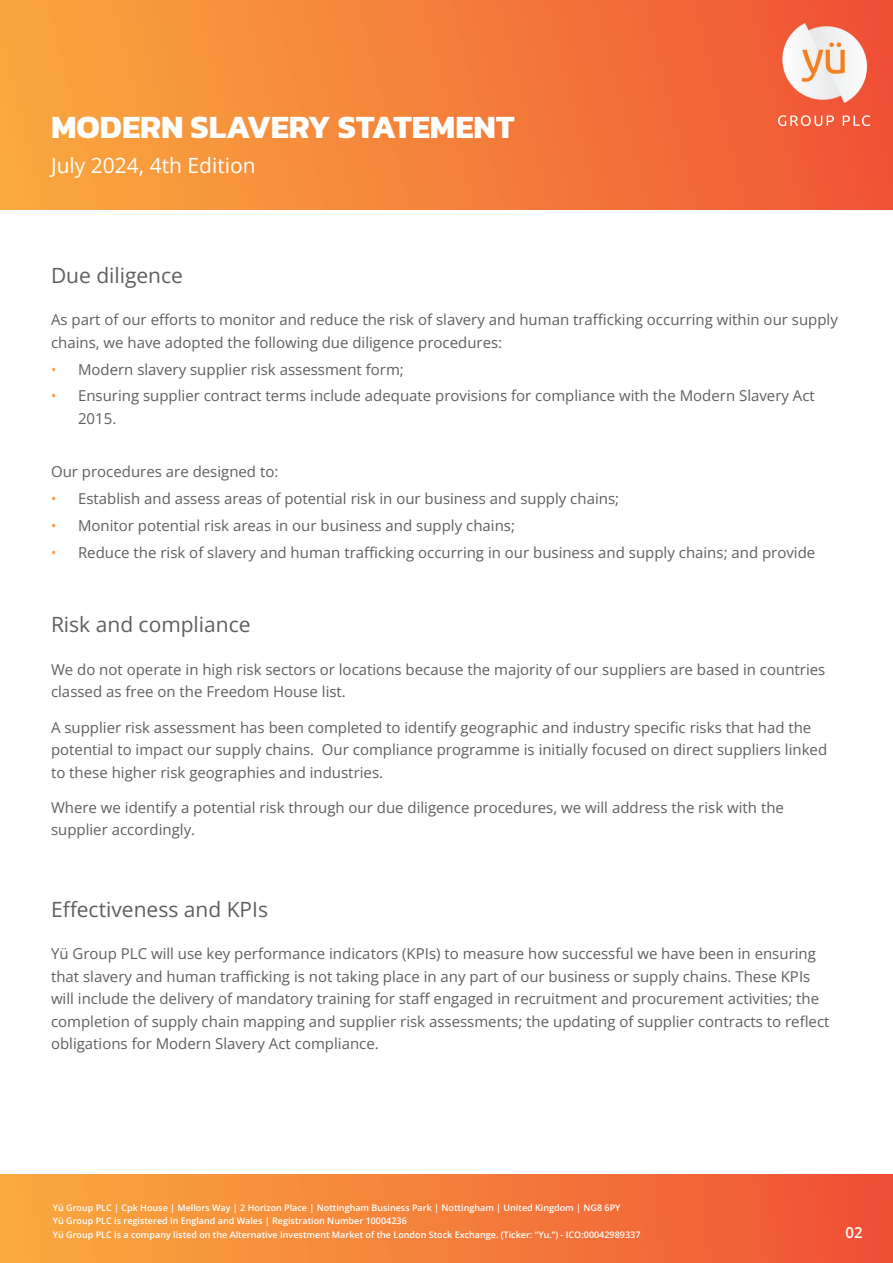
<style>
.page{position:relative;width:893px;height:1263px;background:#fff}
.page>*{position:absolute;margin:0;border:0;box-sizing:border-box;transform-origin:0 0}
.t1{font:700 33px "Kanit";color:#fff}
.t2{font:21px "Open Sans";color:#5f5f62}
.t3{font:21px "Open Sans";color:#fff}
.t4{font:15px/22.5px "Open Sans";color:#5f5f62}
.t5{font:600 15px "Open Sans";color:#fff}
.t6{font:600 9px/13.5px "Open Sans";color:#fff}
.s1{color:#f79b4f}
</style>
<div class="page">
<div style="left:0;top:1174px;width:893px;height:89px;background:linear-gradient(to right,#faab3f,#ef5036)"></div>
<div style="left:0;top:0;width:893px;height:210px;background:linear-gradient(to right,#f9a93f,#ef5336)"></div>
<img style="left:779px;top:23px;width:91px;height:102px">
<h1 class="t1" style="left:51px;top:102px;width:465px">MODERN SLAVERY STATEMENT</h1>
<h2 class="t3" style="left:51px;top:151px;width:206px">July 2024, 4th Edition</h2>
<h2 class="t2" style="left:51px;top:261px;width:134px">Due diligence</h2>
<p class="t4" style="left:51px;top:308px;width:788px">As part of our efforts to monitor and reduce the risk of slavery and human trafficking occurring within our supply chains, we have adopted the following due diligence procedures:</p>
<p class="t4" style="left:51px;top:358px;width:354px"><span class="s1">•</span> Modern slavery supplier risk assessment form;</p>
<p class="t4" style="left:78px;top:384px;width:738px;text-indent:-27px"><span class="s1">•</span> Ensuring supplier contract terms include adequate provisions for compliance with the Modern Slavery Act<br>2015.</p>
<p class="t4" style="left:51px;top:460px;width:229px">Our procedures are designed to:</p>
<p class="t4" style="left:51px;top:487px;width:570px"><span class="s1">•</span> Establish and assess areas of potential risk in our business and supply chains;</p>
<p class="t4" style="left:51px;top:514px;width:465px"><span class="s1">•</span> Monitor potential risk areas in our business and supply chains;</p>
<p class="t4" style="left:51px;top:541px;width:766px"><span class="s1">•</span> Reduce the risk of slavery and human trafficking occurring in our business and supply chains; and provide</p>
<h2 class="t2" style="left:51px;top:610px;width:201px">Risk and compliance</h2>
<p class="t4" style="left:51px;top:658px;width:776px">We do not operate in high risk sectors or locations because the majority of our suppliers are based in countries classed as free on the Freedom House list.</p>
<p class="t4" style="left:51px;top:715px;width:778px">A supplier risk assessment has been completed to identify geographic and industry specific risks that had the potential to impact our supply chains. Our compliance programme is initially focused on direct suppliers linked to these higher risk geographies and industries.</p>
<p class="t4" style="left:51px;top:796px;width:734px">Where we identify a potential risk through our due diligence procedures, we will address the risk with the supplier accordingly.</p>
<h2 class="t2" style="left:51px;top:895px;width:219px">Effectiveness and KPIs</h2>
<p class="t4" style="left:51px;top:942px;width:780px">Yü Group PLC will use key performance indicators (KPIs) to measure how successful we have been in ensuring that slavery and human trafficking is not taking place in any part of our business or supply chains. These KPIs will include the delivery of mandatory training for staff engaged in recruitment and procurement activities; the completion of supply chain mapping and supplier risk assessments; the updating of supplier contracts to reflect obligations for Modern Slavery Act compliance.</p>
<p class="t6" style="left:53px;top:1201px;width:589px">Yü Group PLC | Cpk House | Mellors Way | 2 Horizon Place | Nottingham Business Park | Nottingham | United Kingdom | NG8 6PY<br>Yü Group PLC is registered in England and Wales | Registration Number 10004236<br>Yü Group PLC is a company listed on the Alternative Investment Market of the London Stock Exchange. (Ticker: “Yu.”) - ICO:00042989337</p>
<p class="t5" style="left:845px;top:1222px;width:19px">02</p>
</div>
